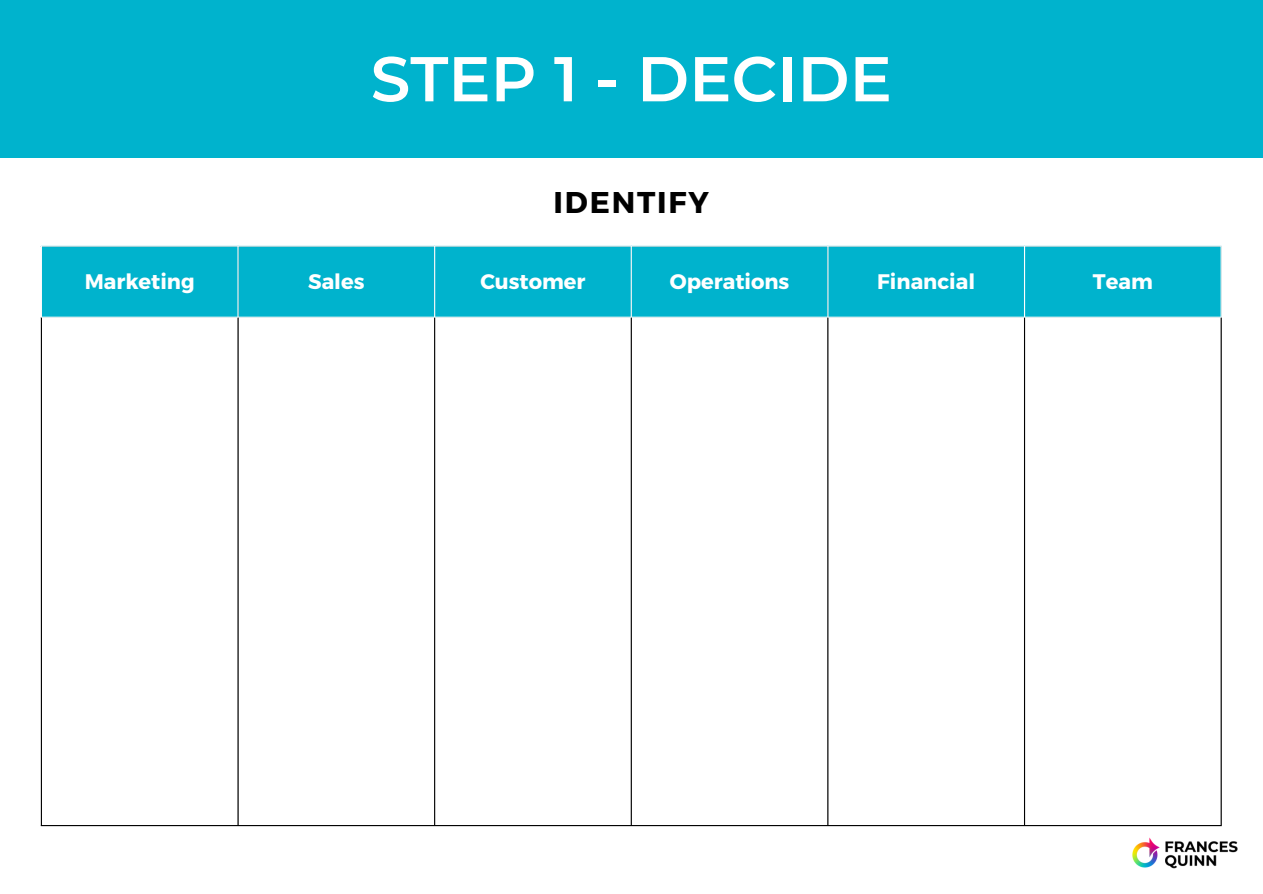
<style>
.page{position:relative;width:1263px;height:894px;background:#fff}
.page>*{position:absolute;margin:0;border:0;box-sizing:border-box;transform-origin:0 0}
.t1{font:600 63.15px "Montserrat";color:#fff}
.t2{font:700 30px "Montserrat";letter-spacing:.06em;color:#000}
.t3{font:700 21px "Montserrat";color:#fff}
</style>
<div class="page">
<div style="left:0;top:0;width:1263px;height:157px;background:#00b3cd"></div>
<div style="left:42px;top:246px;width:1178px;height:70px;background:#00b3cd"></div>
<hr style="left:237px;top:246px;width:2px;height:70px;background:#fff">
<hr style="left:434px;top:246px;width:1px;height:70px;background:#fff">
<hr style="left:631px;top:246px;width:1px;height:70px;background:#fff">
<hr style="left:827px;top:246px;width:1px;height:70px;background:#fff">
<hr style="left:1024px;top:246px;width:1px;height:70px;background:#fff">
<hr style="left:41px;top:318px;width:1px;height:506px;background:#000">
<hr style="left:237px;top:318px;width:2px;height:506px;background:#000">
<hr style="left:434px;top:318px;width:1px;height:506px;background:#000">
<hr style="left:631px;top:318px;width:1px;height:506px;background:#000">
<hr style="left:827px;top:318px;width:1px;height:506px;background:#000">
<hr style="left:1024px;top:318px;width:1px;height:506px;background:#000">
<hr style="left:1220px;top:318px;width:2px;height:506px;background:#000">
<hr style="left:41px;top:824px;width:1181px;height:1px;background:#000">
<img style="left:1125px;top:825px;width:113px;height:44px">
<h1 class="t1" style="left:371px;top:40px;width:523px">STEP 1 - DECIDE</h1>
<h2 class="t2" style="left:554px;top:183px;width:157px">IDENTIFY</h2>
<p class="t3" style="left:85px;top:268px;width:112px">Marketing</p>
<p class="t3" style="left:308px;top:268px;width:58px">Sales</p>
<p class="t3" style="left:480px;top:268px;width:107px">Customer</p>
<p class="t3" style="left:670px;top:268px;width:121px">Operations</p>
<p class="t3" style="left:877px;top:268px;width:99px">Financial</p>
<p class="t3" style="left:1093px;top:268px;width:61px">Team</p>
</div>
